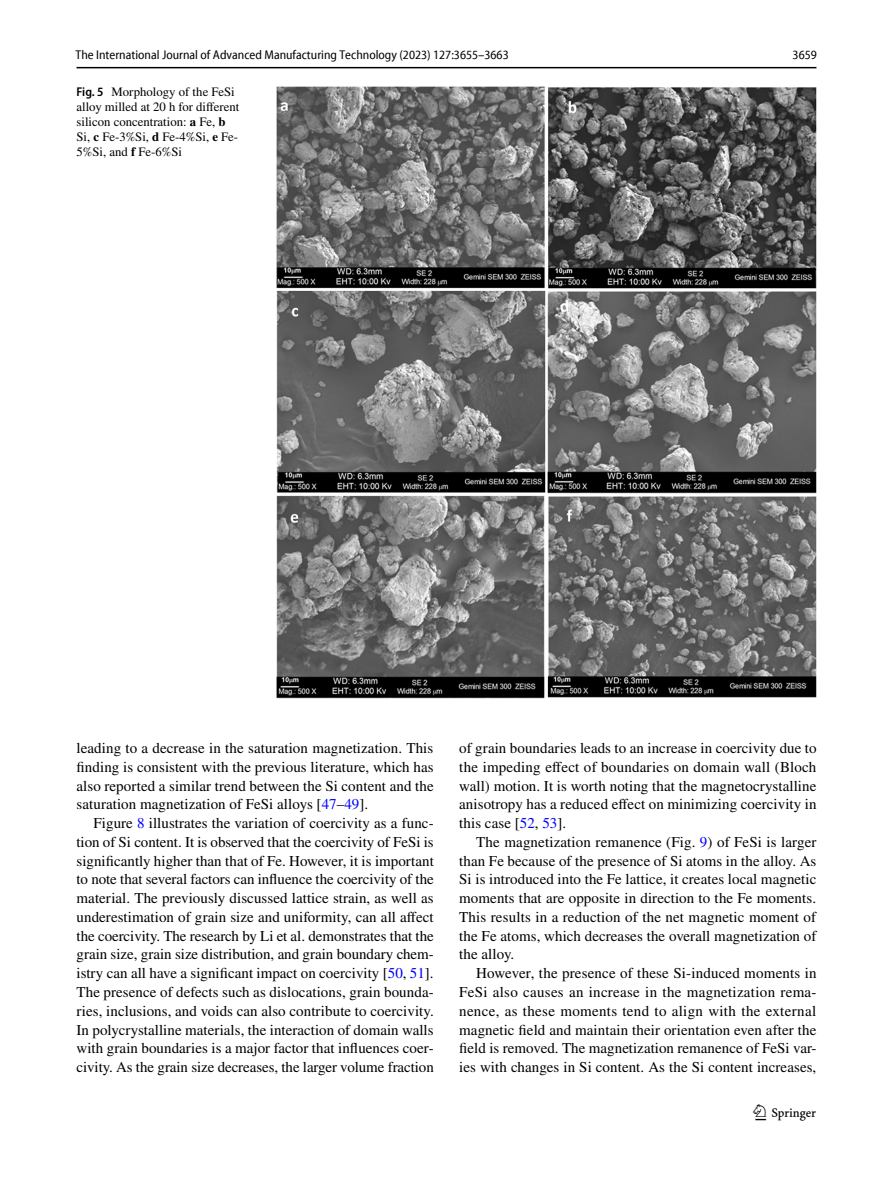
<style>
.page{position:relative;width:893px;height:1187px;background:#fff}
.page>*{position:absolute;margin:0;border:0;box-sizing:border-box;transform-origin:0 0}
.t1{font:22.5px "Springnew Regular 3";color:#000}
.t2{font:15px/18.8px "STIX";letter-spacing:.005em;color:#000;text-align:justify}
.t3{font:12.75px/15px "STIX";color:#000}
.t4{font:semi-condensed 12.75px "Myriad Pro Unic";color:#000}
.s1{font-family:"Myriad Pro";font-weight:600;font-stretch:semi-condensed}
.s2{font-weight:700}
.s3{color:#00f}
</style>
<div class="page">
<hr style="left:77px;top:67px;width:739px;height:1px;background:#000">
<img style="left:276px;top:87px;width:540px;height:611px">
<p class="t4" style="left:76px;top:50px;width:435px">The International Journal of Advanced Manufacturing Technology (2023) 127:3655–3663</p>
<p class="t4" style="left:793px;top:50px;width:26px">3659</p>
<p class="t3" style="left:77px;top:85px;width:164px"><span class="s1">Fig. 5</span> Morphology of the FeSi alloy milled at 20 h for different silicon concentration: <span class="s2">a</span> Fe, <span class="s2">b<br></span>Si, <span class="s2">c</span> Fe-3%Si, <span class="s2">d</span> Fe-4%Si, <span class="s2">e</span> Fe-<br>5%Si, and <span class="s2">f</span> Fe-6%Si</p>
<p class="t2" style="left:77px;top:739px;width:359px">leading to a decrease in the saturation magnetization. This finding is consistent with the previous literature, which has also reported a similar trend between the Si content and the saturation magnetization of FeSi alloys [<span class="s3">47</span>–<span class="s3">49</span>].</p>
<p class="t2" style="left:77px;top:814px;width:359px;text-indent:17px">Figure <span class="s3">8</span> illustrates the variation of coercivity as a func&shy;tion of Si content. It is observed that the coercivity of FeSi is significantly higher than that of Fe. However, it is important to note that several factors can influence the coercivity of the material. The previously discussed lattice strain, as well as underestimation of grain size and uniformity, can all affect the coercivity. The research by Li et al. demonstrates that the grain size, grain size distribution, and grain boundary chem&shy;istry can all have a significant impact on coercivity [<span class="s3">50</span>, <span class="s3">51</span>].<br>The presence of defects such as dislocations, grain bounda&shy;ries, inclusions, and voids can also contribute to coercivity.<br>In polycrystalline materials, the interaction of domain walls with grain boundaries is a major factor that influences coer&shy;civity. As the grain size decreases, the larger volume fraction</p>
<p class="t2" style="left:459px;top:739px;width:359px">of grain boundaries leads to an increase in coercivity due to the impeding effect of boundaries on domain wall (Bloch wall) motion. It is worth noting that the magnetocrystalline anisotropy has a reduced effect on minimizing coercivity in this case [<span class="s3">52</span>, <span class="s3">53</span>].</p>
<p class="t2" style="left:459px;top:833px;width:359px;text-indent:17px">The magnetization remanence (Fig. <span class="s3">9</span>) of FeSi is larger than Fe because of the presence of Si atoms in the alloy. As Si is introduced into the Fe lattice, it creates local magnetic moments that are opposite in direction to the Fe moments.<br>This results in a reduction of the net magnetic moment of the Fe atoms, which decreases the overall magnetization of the alloy.</p>
<p class="t2" style="left:459px;top:964px;width:359px;text-indent:17px">However, the presence of these Si-induced moments in FeSi also causes an increase in the magnetization rema&shy;nence, as these moments tend to align with the external magnetic field and maintain their orientation even after the field is removed. The magnetization remanence of FeSi var&shy;ies with changes in Si content. As the Si content increases,</p>
<h1 class="t1" style="left:755px;top:1104px;width:62px">1 3</h1>
</div>
